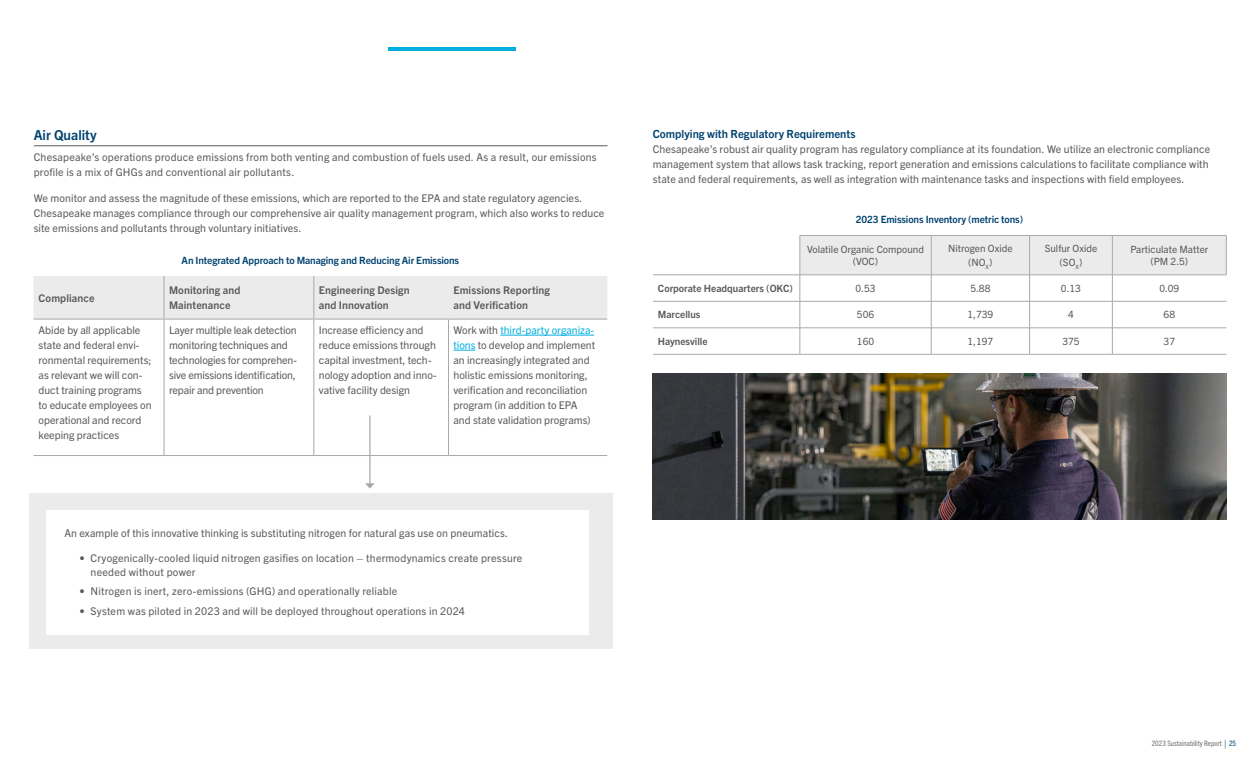
<style>
.page{position:relative;width:1260px;height:765px;background:#fff}
.page>*{position:absolute;margin:0;border:0;box-sizing:border-box;transform-origin:0 0}
.t1{font:700 13.75px "Trade Gothic Next LT Pro";color:#004270}
.t2{font:700 11.25px "Trade Gothic Next LT Pro";color:#004270}
.t3{font:10.62px/15px "Trade Gothic Next LT Pro";letter-spacing:.005em;color:#58595b}
.t4{font:700 10.62px/15px "Trade Gothic Next LT Pro";letter-spacing:.01em;color:#58595b}
.t5{font:10px/11.2px "Trade Gothic Next LT Pro";color:#58595b;text-align:center}
.t6{font:700 10px "Trade Gothic Next LT Pro";letter-spacing:-.01em;color:#004270}
.t7{font:700 10px "Trade Gothic Next LT Pro";color:#58595b}
.t8{font:condensed 7.5px "Trade Gothic Next LT Pro";color:#6e6f72}
.s1{color:#00aee0}
.s2{font-size:11.25px}
.s3{color:#004270}
</style>
<div class="page">
<hr style="left:388px;top:47px;width:127px;height:4px;background:#00aee0">
<div style="left:29px;top:494px;width:583px;height:155px;background:#ebebec"></div>
<div style="left:46px;top:510px;width:543px;height:125px;background:#fff"></div>
<hr style="left:34px;top:146px;width:574px;height:1px;background:#58595b">
<hr style="left:1226px;top:236px;width:1px;height:39px;background:#a7a9ac">
<hr style="left:653px;top:301px;width:147px;height:1px;background:#a7a9ac">
<hr style="left:653px;top:328px;width:147px;height:1px;background:#a7a9ac">
<svg style="left:800px;top:235px;width:426px;height:119px"></svg>
<hr style="left:653px;top:354px;width:147px;height:1px;background:#a7a9ac">
<hr style="left:800px;top:354px;width:131px;height:1px;background:#a7a9ac">
<hr style="left:931px;top:354px;width:99px;height:1px;background:#a7a9ac">
<hr style="left:1030px;top:354px;width:82px;height:1px;background:#a7a9ac">
<hr style="left:1112px;top:354px;width:114px;height:1px;background:#a7a9ac">
<hr style="left:653px;top:275px;width:147px;height:1px;background:#a7a9ac">
<img style="left:652px;top:374px;width:574px;height:145px">
<div style="left:34px;top:276px;width:573px;height:43px;background:#ebebec"></div>
<hr style="left:164px;top:276px;width:1px;height:43px;background:#a7a9ac">
<hr style="left:314px;top:276px;width:1px;height:43px;background:#a7a9ac">
<hr style="left:34px;top:319px;width:130px;height:1px;background:#a7a9ac">
<hr style="left:164px;top:319px;width:150px;height:1px;background:#a7a9ac">
<hr style="left:314px;top:319px;width:135px;height:1px;background:#a7a9ac">
<hr style="left:449px;top:319px;width:158px;height:1px;background:#a7a9ac">
<hr style="left:164px;top:320px;width:1px;height:135px;background:#a7a9ac">
<hr style="left:314px;top:320px;width:1px;height:135px;background:#a7a9ac">
<hr style="left:448px;top:320px;width:1px;height:135px;background:#a7a9ac">
<hr style="left:34px;top:455px;width:130px;height:1px;background:#a7a9ac">
<hr style="left:164px;top:455px;width:150px;height:1px;background:#a7a9ac">
<hr style="left:314px;top:455px;width:135px;height:1px;background:#a7a9ac">
<hr style="left:449px;top:455px;width:158px;height:1px;background:#a7a9ac">
<hr style="left:500px;top:335px;width:94px;height:1px;background:#00aee0">
<svg style="left:454px;top:350px;width:21px;height:1px"></svg>
<hr style="left:369px;top:415px;width:2px;height:69px;background:#a7a9ac">
<svg style="left:365px;top:483px;width:10px;height:6px"></svg>
<p class="t1" style="left:34px;top:125px;width:64px">Air Quality</p>
<p class="t3" style="left:34px;top:149px;width:564px">Chesapeake’s operations produce emissions from both venting and combustion of fuels used. As a result, our emissions profile is a mix of GHGs and conventional air pollutants.</p>
<p class="t3" style="left:34px;top:190px;width:572px">We monitor and assess the magnitude of these emissions, which are reported to the EPA and state regulatory agencies.<br>Chesapeake manages compliance through our comprehensive air quality management program, which also works to reduce site emissions and pollutants through voluntary initiatives.</p>
<p class="t6" style="left:182px;top:253px;width:279px">An Integrated Approach to Managing and Reducing Air Emissions</p>
<p class="t4" style="left:39px;top:290px;width:58px">Compliance</p>
<p class="t4" style="left:169px;top:282px;width:73px">Monitoring and<br>Maintenance</p>
<p class="t4" style="left:319px;top:282px;width:92px">Engineering Design and Innovation</p>
<p class="t4" style="left:453px;top:282px;width:98px">Emissions Reporting and Verification</p>
<p class="t3" style="left:39px;top:322px;width:115px">Abide by all applicable state and federal envi&shy;ronmental requirements; as relevant we will con&shy;duct training programs to educate employees on operational and record keeping practices</p>
<p class="t3" style="left:169px;top:322px;width:129px">Layer multiple leak detection monitoring techniques and technologies for comprehen&shy;sive emissions identification, repair and prevention</p>
<p class="t3" style="left:319px;top:322px;width:119px">Increase efficiency and reduce emissions through capital investment, tech&shy;nology adoption and inno&shy;vative facility design</p>
<p class="t3" style="left:454px;top:322px;width:143px">Work with <span class="s1">third-party organiza&shy;tions</span> to develop and implement an increasingly integrated and holistic emissions monitoring, verification and reconciliation program (in addition to EPA and state validation programs)</p>
<p class="t3" style="left:64px;top:525px;width:443px">An example of this innovative thinking is substituting nitrogen for natural gas use on pneumatics.</p>
<p class="t3" style="left:91px;top:551px;width:433px;line-height:13.8px;text-indent:-11px">• Cryogenically-cooled liquid nitrogen gasifies on location – thermodynamics create pressure needed without power</p>
<p class="t3" style="left:79px;top:583px;width:319px">• Nitrogen is inert, zero-emissions (GHG) and operationally reliable</p>
<p class="t3" style="left:79px;top:603px;width:387px">• System was piloted in 2023 and will be deployed throughout operations in 2024</p>
<p class="t2" style="left:653px;top:126px;width:204px">Complying with Regulatory Requirements</p>
<p class="t3" style="left:653px;top:141px;width:559px">Chesapeake’s robust air quality program has regulatory compliance at its foundation. We utilize an electronic compliance management system that allows task tracking, report generation and emissions calculations to facilitate compliance with state and federal requirements, as well as integration with maintenance tasks and inspections with field employees.</p>
<p class="t6" style="left:856px;top:213px;width:169px">2023 Emissions Inventory (metric tons)</p>
<p class="t5" style="left:807px;top:243px;width:118px">Volatile Organic Compound (VOC)</p>
<p class="t5" style="left:948px;top:241px;width:66px;line-height:13.8px">Nitrogen Oxide (NO<sub>X</sub>)</p>
<p class="t5" style="left:1045px;top:241px;width:54px;line-height:13.8px">Sulfur Oxide (SO<sub>X</sub>)</p>
<p class="t5" style="left:1130px;top:243px;width:79px">Particulate Matter (PM 2.5)</p>
<p class="t7" style="left:658px;top:281px;width:137px">Corporate Headquarters (OKC)</p>
<p class="t5" style="left:856px;top:282px;width:22px">0.53</p>
<p class="t5" style="left:970px;top:282px;width:22px">5.88</p>
<p class="t5" style="left:1061px;top:282px;width:22px">0. 13</p>
<p class="t5" style="left:1159px;top:282px;width:22px">0.09</p>
<p class="t7" style="left:658px;top:308px;width:44px">Marcellus</p>
<p class="t5" style="left:857px;top:309px;width:19px">506</p>
<p class="t5" style="left:968px;top:309px;width:27px">1,739</p>
<p class="t5" style="left:1068px;top:309px;width:7px">4</p>
<p class="t5" style="left:1164px;top:309px;width:13px">68</p>
<p class="t7" style="left:658px;top:334px;width:51px">Haynesville</p>
<p class="t5" style="left:857px;top:335px;width:19px">160</p>
<p class="t5" style="left:968px;top:335px;width:27px">1,197</p>
<p class="t5" style="left:1062px;top:335px;width:19px">375</p>
<p class="t5" style="left:1164px;top:335px;width:13px">37</p>
<p class="t8" style="left:1152px;top:739px;width:86px">2023 Sustainability Report <span class="s2">|</span> <span class="s3">25</span></p>
</div>
